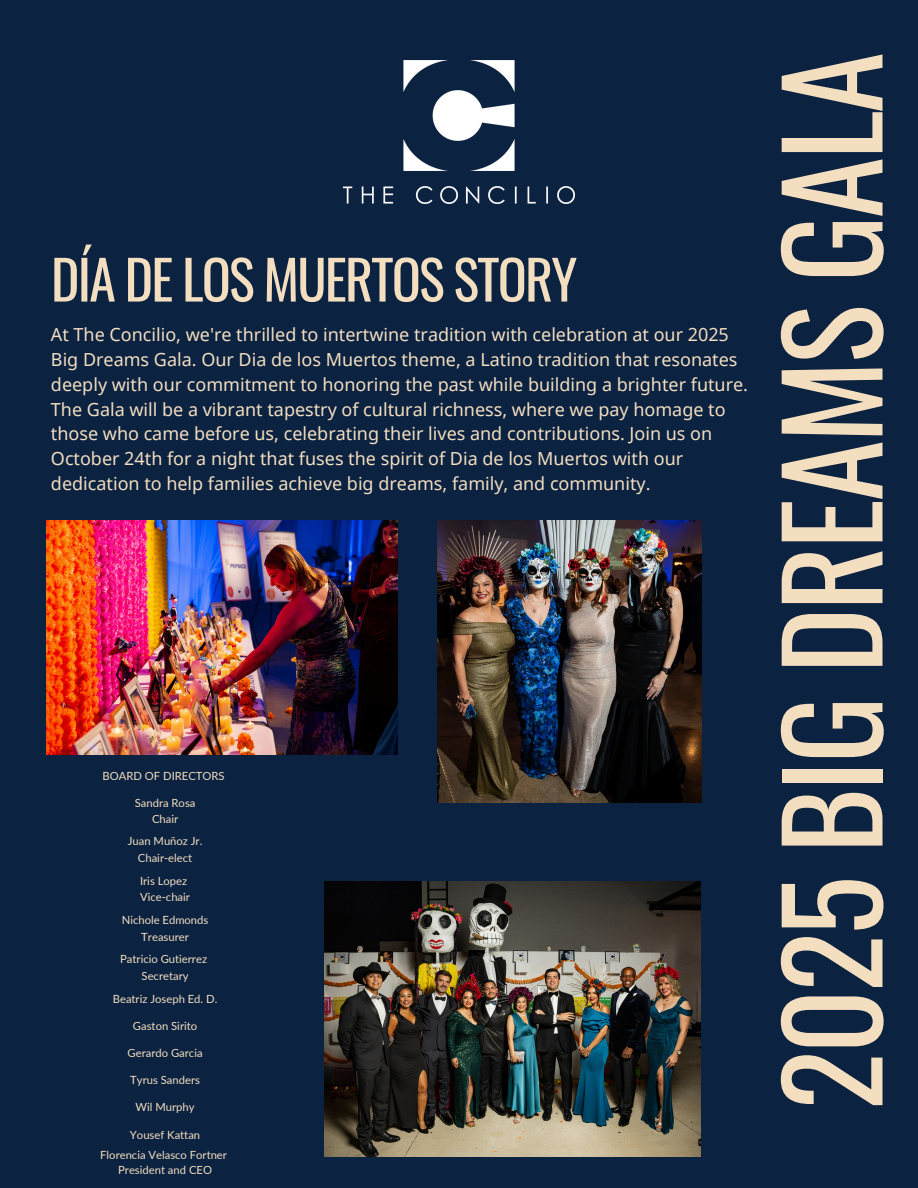
<style>
.page{position:relative;width:918px;height:1188px;background:#0b2241}
.page>*{position:absolute;margin:0;border:0;box-sizing:border-box;transform-origin:0 0}
.t1{font:124.5px "Oswald";letter-spacing:-.025em;color:#f3dec0}
.t2{font:54px "Oswald";letter-spacing:-.035em;color:#f3dec0}
.t3{font:18px/24.8px "Noto Sans";color:#f3dec0}
.t4{font:11.25px "Lato";color:#f3dec0}
</style>
<div class="page">
<img style="left:344px;top:60px;width:230px;height:143px">
<img style="left:46px;top:521px;width:351px;height:234px">
<img style="left:324px;top:882px;width:377px;height:274px">
<img style="left:438px;top:521px;width:263px;height:282px">
<h2 class="t2" style="left:51px;top:237px;width:528px">DÍA DE LOS MUERTOS STORY</h2>
<h3 class="t3" style="left:51px;top:322px;width:699px">At The Concilio, we're thrilled to intertwine tradition with celebration at our 2025<br>Big Dreams Gala. Our Dia de los Muertos theme, a Latino tradition that resonates deeply with our commitment to honoring the past while building a brighter future.<br>The Gala will be a vibrant tapestry of cultural richness, where we pay homage to those who came before us, celebrating their lives and contributions. Join us on October 24th for a night that fuses the spirit of Dia de los Muertos with our dedication to help families achieve big dreams, family, and community.</h3>
<p class="t4" style="left:103px;top:768px;width:124px">BOARD OF DIRECTORS</p>
<p class="t4" style="left:135px;top:796px;width:62px">Sandra Rosa</p>
<p class="t4" style="left:152px;top:812px;width:28px">Chair</p>
<p class="t4" style="left:128px;top:834px;width:76px">Juan Muñoz Jr.</p>
<p class="t4" style="left:138px;top:851px;width:56px">Chair-elect</p>
<p class="t4" style="left:140px;top:873px;width:49px">Iris Lopez</p>
<p class="t4" style="left:140px;top:890px;width:51px">Vice-chair</p>
<p class="t4" style="left:122px;top:913px;width:88px">Nichole Edmonds</p>
<p class="t4" style="left:141px;top:930px;width:49px">Treasurer</p>
<p class="t4" style="left:120px;top:952px;width:88px">Patricio Gutierrez</p>
<p class="t4" style="left:142px;top:969px;width:48px">Secretary</p>
<p class="t4" style="left:113px;top:992px;width:106px">Beatriz Joseph Ed. D.</p>
<p class="t4" style="left:133px;top:1019px;width:66px">Gaston Sirito</p>
<p class="t4" style="left:128px;top:1046px;width:77px">Gerardo Garcia</p>
<p class="t4" style="left:130px;top:1073px;width:71px">Tyrus Sanders</p>
<p class="t4" style="left:136px;top:1100px;width:61px">Wil Murphy</p>
<p class="t4" style="left:130px;top:1128px;width:72px">Yousef Kattan</p>
<p class="t4" style="left:100px;top:1148px;width:128px">Florencia Velasco Fortner</p>
<p class="t4" style="left:118px;top:1163px;width:95px">President and CEO</p>
<p class="t1" style="left:734px;top:1110px;width:1060px;rotate:-90deg">2025 BIG DREAMS GALA</p>
</div>
